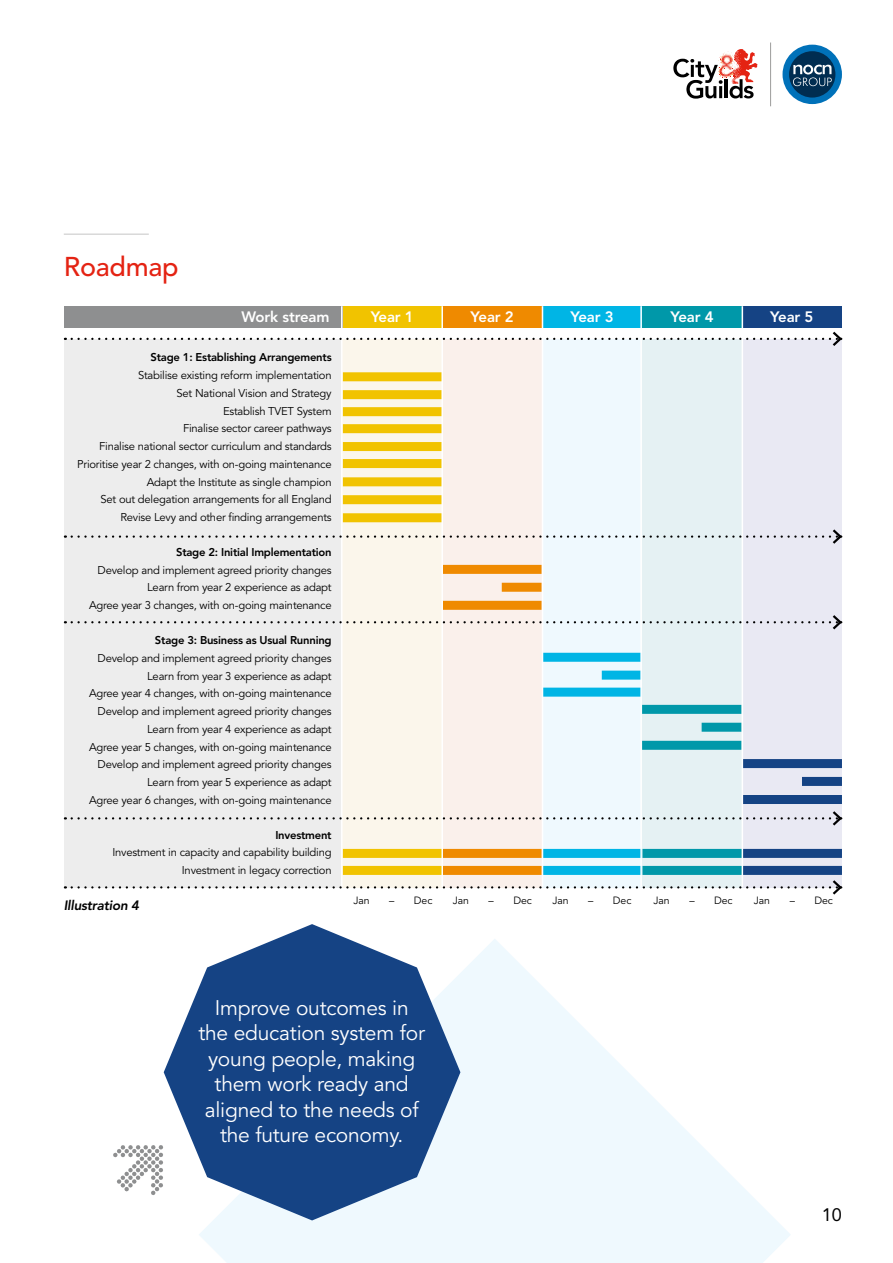
<style>
.page{position:relative;width:893px;height:1263px;background:#fff}
.page>*{position:absolute;margin:0;border:0;box-sizing:border-box;transform-origin:0 0}
.t1{font:500 27px "Avenir";letter-spacing:-.01em;color:#e42313}
.t2{font:21px/25.5px "Avenir";letter-spacing:-.01em;color:#fff;text-align:center}
.t3{font:18px "Avenir";color:#000}
.t4{font:800 15px "Avenir";letter-spacing:-.01em;color:#fff}
.t5{font:italic 800 13.5px "Avenir";letter-spacing:-.02em;color:#000}
.t6{font:11.25px/17.7px "Avenir";letter-spacing:-.02em;color:#000;text-align:right}
.t7{font:800 11.25px "Avenir";letter-spacing:-.02em;color:#000}
.t8{font:10.5px "Avenir";letter-spacing:-.01em;color:#000}
</style>
<div class="page">
<svg style="left:199px;top:939px;width:592px;height:324px;fill:#eff9fe"></svg>
<div style="left:64px;top:339px;width:278px;height:548px;background:#ededed"></div>
<div style="left:342px;top:339px;width:100px;height:548px;background:#fbf6eb"></div>
<div style="left:442px;top:339px;width:100px;height:548px;background:#faf0eb"></div>
<div style="left:542px;top:339px;width:100px;height:548px;background:#eff9fe"></div>
<div style="left:642px;top:339px;width:100px;height:548px;background:#e5f1f3"></div>
<div style="left:742px;top:339px;width:100px;height:548px;background:#e9e9f3"></div>
<div style="left:342px;top:306px;width:100px;height:21px;background:#f1c300"></div>
<div style="left:64px;top:306px;width:278px;height:21px;background:#8e8f90"></div>
<div style="left:442px;top:306px;width:100px;height:21px;background:#ef8a00"></div>
<div style="left:542px;top:306px;width:100px;height:21px;background:#00b5e5"></div>
<div style="left:642px;top:306px;width:100px;height:21px;background:#0098a9"></div>
<div style="left:742px;top:306px;width:100px;height:21px;background:#154384"></div>
<div style="left:343px;top:372px;width:99px;height:9px;background:#f1c300"></div>
<div style="left:343px;top:390px;width:99px;height:9px;background:#f1c300"></div>
<div style="left:343px;top:407px;width:99px;height:9px;background:#f1c300"></div>
<div style="left:343px;top:424px;width:99px;height:9px;background:#f1c300"></div>
<div style="left:343px;top:442px;width:99px;height:9px;background:#f1c300"></div>
<div style="left:343px;top:459px;width:99px;height:9px;background:#f1c300"></div>
<div style="left:343px;top:477px;width:99px;height:9px;background:#f1c300"></div>
<div style="left:343px;top:495px;width:99px;height:9px;background:#f1c300"></div>
<div style="left:343px;top:513px;width:99px;height:9px;background:#f1c300"></div>
<div style="left:343px;top:849px;width:99px;height:9px;background:#f1c300"></div>
<div style="left:343px;top:866px;width:99px;height:9px;background:#f1c300"></div>
<div style="left:442px;top:565px;width:100px;height:9px;background:#ef8a00"></div>
<div style="left:502px;top:583px;width:40px;height:9px;background:#ef8a00"></div>
<div style="left:442px;top:601px;width:100px;height:9px;background:#ef8a00"></div>
<div style="left:442px;top:849px;width:100px;height:9px;background:#ef8a00"></div>
<div style="left:442px;top:866px;width:100px;height:9px;background:#ef8a00"></div>
<div style="left:543px;top:849px;width:99px;height:9px;background:#00b5e5"></div>
<div style="left:543px;top:866px;width:99px;height:9px;background:#00b5e5"></div>
<div style="left:642px;top:849px;width:100px;height:9px;background:#0098a9"></div>
<div style="left:642px;top:866px;width:100px;height:9px;background:#0098a9"></div>
<div style="left:742px;top:849px;width:100px;height:9px;background:#154384"></div>
<div style="left:742px;top:866px;width:100px;height:9px;background:#154384"></div>
<div style="left:543px;top:653px;width:98px;height:9px;background:#00b5e5"></div>
<div style="left:602px;top:671px;width:39px;height:9px;background:#00b5e5"></div>
<div style="left:543px;top:688px;width:98px;height:9px;background:#00b5e5"></div>
<div style="left:642px;top:705px;width:100px;height:9px;background:#0098a9"></div>
<div style="left:702px;top:723px;width:40px;height:9px;background:#0098a9"></div>
<div style="left:642px;top:741px;width:100px;height:9px;background:#0098a9"></div>
<div style="left:742px;top:759px;width:100px;height:9px;background:#154384"></div>
<div style="left:802px;top:777px;width:40px;height:9px;background:#154384"></div>
<div style="left:742px;top:795px;width:100px;height:9px;background:#154384"></div>
<hr style="left:441px;top:306px;width:2px;height:581px;background:#fff">
<hr style="left:542px;top:306px;width:1px;height:581px;background:#fff">
<hr style="left:640px;top:306px;width:2px;height:581px;background:#fff">
<hr style="left:742px;top:306px;width:1px;height:581px;background:#fff">
<hr style="left:341px;top:306px;width:2px;height:581px;background:#fff">
<svg style="left:72px;top:331px;width:771px;height:15px"></svg>
<svg style="left:72px;top:529px;width:771px;height:15px"></svg>
<svg style="left:72px;top:811px;width:771px;height:15px"></svg>
<svg style="left:72px;top:880px;width:771px;height:15px"></svg>
<svg style="left:72px;top:615px;width:771px;height:15px"></svg>
<svg style="left:113px;top:1145px;width:50px;height:50px"></svg>
<svg style="left:164px;top:924px;width:296px;height:296px;fill:#154384"></svg>
<hr style="left:64px;top:234px;width:85px;height:1px;background:#c6c6c6">
<svg style="left:673px;top:49px;width:85px;height:50px"></svg>
<div style="left:782px;top:45px;width:60px;height:59px;background:#0071b9;border-radius:50%"></div>
<div style="left:789px;top:51px;width:46px;height:47px;background:#002d51;border-radius:50%"></div>
<svg style="left:793px;top:65px;width:39px;height:21px"></svg>
<hr style="left:770px;top:43px;width:1px;height:63px;background:#9d9d9c">
<h1 class="t1" style="left:64px;top:251px;width:116px">Roadmap</h1>
<h3 class="t4" style="left:241px;top:308px;width:90px">Work stream</h3>
<h3 class="t4" style="left:371px;top:308px;width:45px">Year 1</h3>
<h3 class="t4" style="left:471px;top:308px;width:45px">Year 2</h3>
<h3 class="t4" style="left:570px;top:308px;width:45px">Year 3</h3>
<h3 class="t4" style="left:670px;top:308px;width:45px">Year 4</h3>
<h3 class="t4" style="left:770px;top:308px;width:45px">Year 5</h3>
<p class="t7" style="left:151px;top:351px;width:183px">Stage 1: Establishing Arrangements</p>
<p class="t6" style="left:77px;top:367px;width:256px">Stabilise existing reform implementation<br>Set National Vision and Strategy<br>Establish TVET System<br>Finalise sector career pathways<br>Finalise national sector curriculum and standards Prioritise year 2 changes, with on-going maintenance Adapt the Institute as single champion<br>Set out delegation arrangements for all England Revise Levy and other finding arrangements</p>
<p class="t7" style="left:176px;top:545px;width:157px">Stage 2: Initial Implementation</p>
<p class="t6" style="left:89px;top:561px;width:244px">Develop and implement agreed priority changes<br>Learn from year 2 experience as adapt<br>Agree year 3 changes, with on-going maintenance</p>
<p class="t7" style="left:155px;top:633px;width:178px">Stage 3: Business as Usual Running</p>
<p class="t6" style="left:89px;top:649px;width:244px">Develop and implement agreed priority changes Learn from year 3 experience as adapt<br>Agree year 4 changes, with on-going maintenance Develop and implement agreed priority changes Learn from year 4 experience as adapt<br>Agree year 5 changes, with on-going maintenance Develop and implement agreed priority changes Learn from year 5 experience as adapt<br>Agree year 6 changes, with on-going maintenance</p>
<p class="t7" style="left:275px;top:828px;width:58px">Investment</p>
<p class="t6" style="left:112px;top:844px;width:221px">Investment in capacity and capability building<br>Investment in legacy correction</p>
<p class="t8" style="left:353px;top:894px;width:18px">Jan</p>
<p class="t8" style="left:389px;top:894px;width:45px">– Dec</p>
<p class="t8" style="left:453px;top:894px;width:18px">Jan</p>
<p class="t8" style="left:489px;top:894px;width:45px">– Dec</p>
<p class="t8" style="left:552px;top:894px;width:18px">Jan</p>
<p class="t8" style="left:588px;top:894px;width:45px">– Dec</p>
<p class="t8" style="left:654px;top:894px;width:18px">Jan</p>
<p class="t8" style="left:689px;top:894px;width:45px">– Dec</p>
<p class="t8" style="left:754px;top:894px;width:18px">Jan</p>
<p class="t8" style="left:790px;top:894px;width:45px">– Dec</p>
<p class="t5" style="left:64px;top:897px;width:77px">Illustration 4</p>
<h2 class="t2" style="left:198px;top:995px;width:228px">Improve outcomes in the education system for young people, making them work ready and aligned to the needs of the future economy.</h2>
<h3 class="t3" style="left:822px;top:1204px;width:22px">10</h3>
</div>
